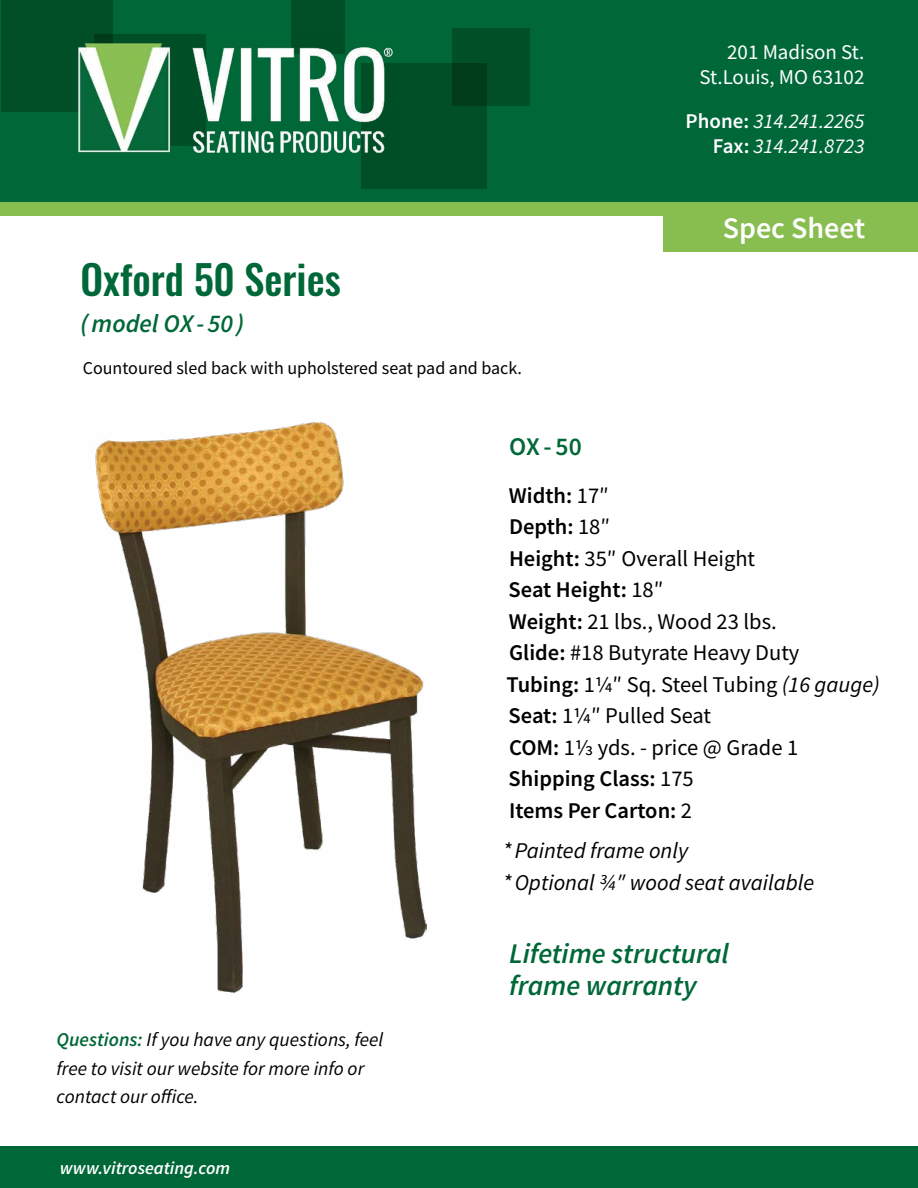
<style>
.page{position:relative;width:918px;height:1188px;background:#fff}
.page>*{position:absolute;margin:0;border:0;box-sizing:border-box;transform-origin:0 0}
.t1{font:500 40.5px "Oswald";color:#006838}
.t2{font:600 30px "Source Sans Pro";color:#fff}
.t3{font:italic 600 28.5px/31.5px "Source Sans Pro";color:#006838}
.t4{font:italic 600 25.5px "Source Sans Pro";color:#006838}
.t5{font:600 25.5px "Source Sans Pro";color:#006838}
.t6{font:22.5px/31.5px "Source Sans Pro";color:#000}
.t7{font:italic 22.5px/31.5px "Source Sans Pro";color:#000}
.t8{font:italic 21px/25.2px "Source Sans Pro";color:#fff;text-align:right}
.t9{font:21px/25.2px "Source Sans Pro";color:#fff;text-align:right}
.t10{font:italic 19.5px/28.5px "Source Sans Pro";color:#000}
.t11{font:18px "Source Sans Pro";color:#000}
.t12{font:italic 600 18px "Source Sans Pro";color:#fff}
.s1{font-weight:600;font-style:normal}
.s2{font-weight:600}
.s3{font-style:italic}
.s4{font-weight:600;color:#006838}
</style>
<div class="page">
<div style="left:1px;top:0;width:917px;height:205px;background:#006838"></div>
<div style="left:1px;top:0;width:111px;height:112px;background:#004f26"></div>
<div style="left:291px;top:0;width:54px;height:54px;background:#004f26"></div>
<div style="left:361px;top:63px;width:126px;height:126px;background:#004f26"></div>
<div style="left:453px;top:29px;width:77px;height:77px;background:linear-gradient(to right,#00421e,#005228)"></div>
<div style="left:1px;top:202px;width:917px;height:14px;background:#88bd50"></div>
<div style="left:1px;top:1147px;width:917px;height:41px;background:#006838"></div>
<div style="left:663px;top:204px;width:255px;height:48px;background:#88bd50"></div>
<img style="left:95px;top:422px;width:331px;height:572px">
<img style="left:78px;top:35px;width:315px;height:118px">
<p class="t9" style="left:700px;top:40px;width:166px">201 Madison St.<br>St.Louis, MO 63102</p>
<p class="t8" style="left:686px;top:108px;width:180px"><span class="s1">Phone:</span> 314.241.2265<br><span class="s1">Fax:</span> 314.241.8723</p>
<h1 class="t1" style="left:81px;top:251px;width:262px">Oxford 50 Series</h1>
<p class="t4" style="left:81px;top:307px;width:165px">(model OX- 50 )</p>
<p class="t11" style="left:83px;top:356px;width:441px">Countoured sled back with upholstered seat pad and back.</p>
<h2 class="t2" style="left:723px;top:208px;width:144px">Spec Sheet</h2>
<p class="t5" style="left:509px;top:430px;width:74px">OX-50</p>
<p class="t6" style="left:507px;top:479px;width:375px"><span class="s2">Width:</span> 17″<br><span class="s2">Depth:</span> 18″<br><span class="s2">Height:</span> 35″ Overall Height<br><span class="s2">Seat Height:</span> 18″<br><span class="s2">Weight:</span> 21 lbs., Wood 23 lbs.<br><span class="s2">Glide:</span> #18 Butyrate Heavy Duty<br><span class="s2">Tubing:</span> 1¼″ Sq. Steel Tubing <span class="s3">(16 gauge)<br></span><span class="s2">Seat:</span> 1¼″ Pulled Seat<br><span class="s2">COM:</span> 1⅓ yds. - price @ Grade 1<br><span class="s2">Shipping Class:</span> 175<br><span class="s2">Items Per Carton:</span> 2</p>
<p class="t7" style="left:503px;top:835px;width:313px">*Painted frame only<br>*Optional ¾″ wood seat available</p>
<p class="t10" style="left:57px;top:1025px;width:328px"><span class="s4">Questions:</span> If you have any questions, feel free to visit our website for more info or contact our office.</p>
<p class="t12" style="left:60px;top:1156px;width:172px">www.vitroseating.com</p>
<p class="t3" style="left:509px;top:938px;width:222px">Lifetime structural frame warranty</p>
</div>
